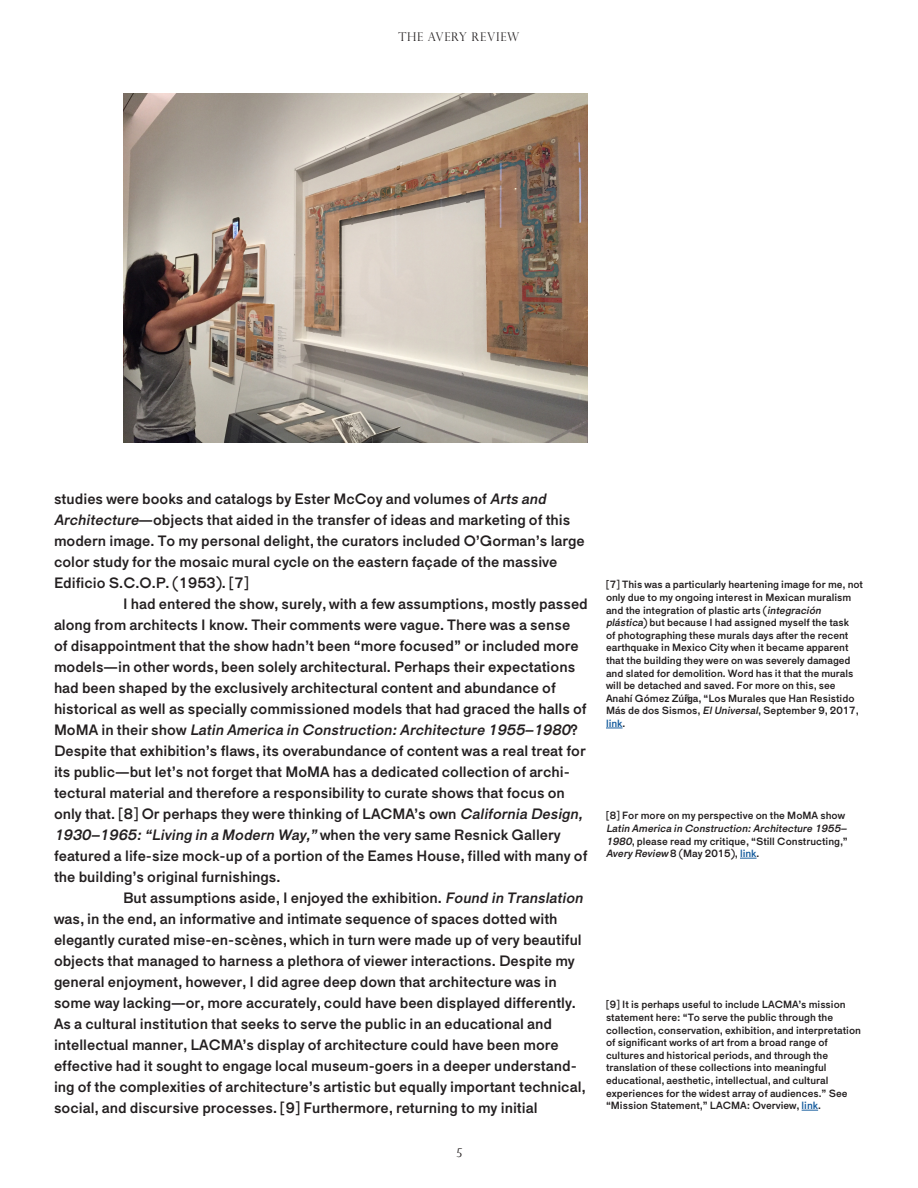
<style>
.page{position:relative;width:918px;height:1188px;background:#fff}
.page>*{position:absolute;margin:0;border:0;box-sizing:border-box;transform-origin:0 0}
.Main_Paragraph{font:15px/21px "Maria Pro";color:#231f20}
.t1{font:300 12px "Perpetua Titling MT Std";letter-spacing:.06em;color:#231f20}
.Footnotes{font:10.5px/12.6px "Maria Pro";color:#231f20}
.s1{font-style:italic}
.s2{color:#175d9e}
</style>
<div class="page">
<svg style="left:606px;top:728px;width:17px;height:1px"></svg>
<svg style="left:740px;top:858px;width:17px;height:1px"></svg>
<svg style="left:802px;top:1110px;width:16px;height:1px"></svg>
<img style="left:123px;top:94px;width:465px;height:348px">
<p class="t1" style="left:399px;top:30px;width:122px">THE AVERY REVIEW</p>
<p class="Main_Paragraph" style="left:54px;top:489px;width:532px">studies were books and catalogs by Ester McCoy and volumes of <span class="s1">Arts and Architecture</span>—objects that aided in the transfer of ideas and marketing of this modern image. To my personal delight, the curators included O’Gorman’s large color study for the mosaic mural cycle on the eastern façade of the massive Edificio S.C.O.P. (1953). [7]</p>
<p class="Main_Paragraph" style="left:54px;top:594px;width:535px;text-indent:69px">I had entered the show, surely, with a few assumptions, mostly passed along from architects I know. Their comments were vague. There was a sense<br>of disappointment that the show hadn’t been “more focused” or included more models—in other words, been solely architectural. Perhaps their expectations had been shaped by the exclusively architectural content and abundance of historical as well as specially commissioned models that had graced the halls of M o M A i n t h e i r s h o w <span class="s1">Latin America in Construction:Architecture 1955–1980</span>?<br>Despite that exhibition’s flaws, its overabundance of content was a real treat for its public—but let’s not forget that MoMA has a dedicated collection of archi&shy;tectural material and therefore a responsibility to curate shows that focus on only that. [8] Or perhaps they were thinking of LACMA’s own <span class="s1">California Design, 1930–1965:“Living in a Modern Way,”</span> wh e n t h e ve ry s a m e R es n i c k G a l l e ry featured a life-size mock-up of a portion of the Eames House, filled with many of the building’s original furnishings.</p>
<p class="Main_Paragraph" style="left:54px;top:888px;width:534px;text-indent:69px">But assumptions aside, I enjoyed the exhibition. <span class="s1">Found in Translation </span>was, in the end, an informative and intimate sequence of spaces dotted with elegantly curated mise-en-scènes, which in turn were made up of very beautiful objects that managed to harness a plethora of viewer interactions. Despite my general enjoyment, however, I did agree deep down that architecture was in some way lacking—or, more accurately, could have been displayed differently.<br>As a cultural institution that seeks to serve the public in an educational and intellectual manner, LACMA’s display of architecture could have been more effective had it sought to engage local museum-goers in a deeper understand&shy;ing of the complexities of architecture’s artistic but equally important technical, social, and discursive processes. [9] Furthermore, returning to my initial</p>
<p class="t1" style="left:456px;top:1146px;width:7px">5</p>
<p class="Footnotes" style="left:606px;top:578px;width:259px">[7] This was a particularly heartening image for me, not only due to my ongoing interest in Mexican muralism and the integration of plastic arts (<span class="s1">integración plástica</span>) but because I had assigned myself the task<br>of photographing these murals days after the recent earthquake in Mexico City when it became apparent that the building they were on was severely damaged and slated for demolition. Word has it that the murals will be detached and saved. For more on this, see Anahí Gómez Zúñiga, “Los Murales que Han Resistido Más de dos Sismos, <span class="s1">ElUniversal</span>, September 9, 2017, <span class="s2">link</span>.</p>
<p class="Footnotes" style="left:606px;top:809px;width:244px">[8] For more on my perspective on the MoMA show <span class="s1">Latin America in Construction:Architecture 1955– 1980</span>, please read my critique, “Still Constructing,” <span class="s1">Avery Review</span> 8 (May 2015), <span class="s2">link</span>.</p>
<p class="Footnotes" style="left:606px;top:998px;width:257px">[9] It is perhaps useful to include LACMA’s mission statement here: “To serve the public through the collection, conservation, exhibition, and interpretation of significant works of art from a broad range of cultures and historical periods, and through the translation of these collections into meaningful educational, aesthetic, intellectual, and cultural experiences for the widest array of audiences.” See “Mission Statement,” LACMA: Overview, <span class="s2">link</span>.</p>
</div>
